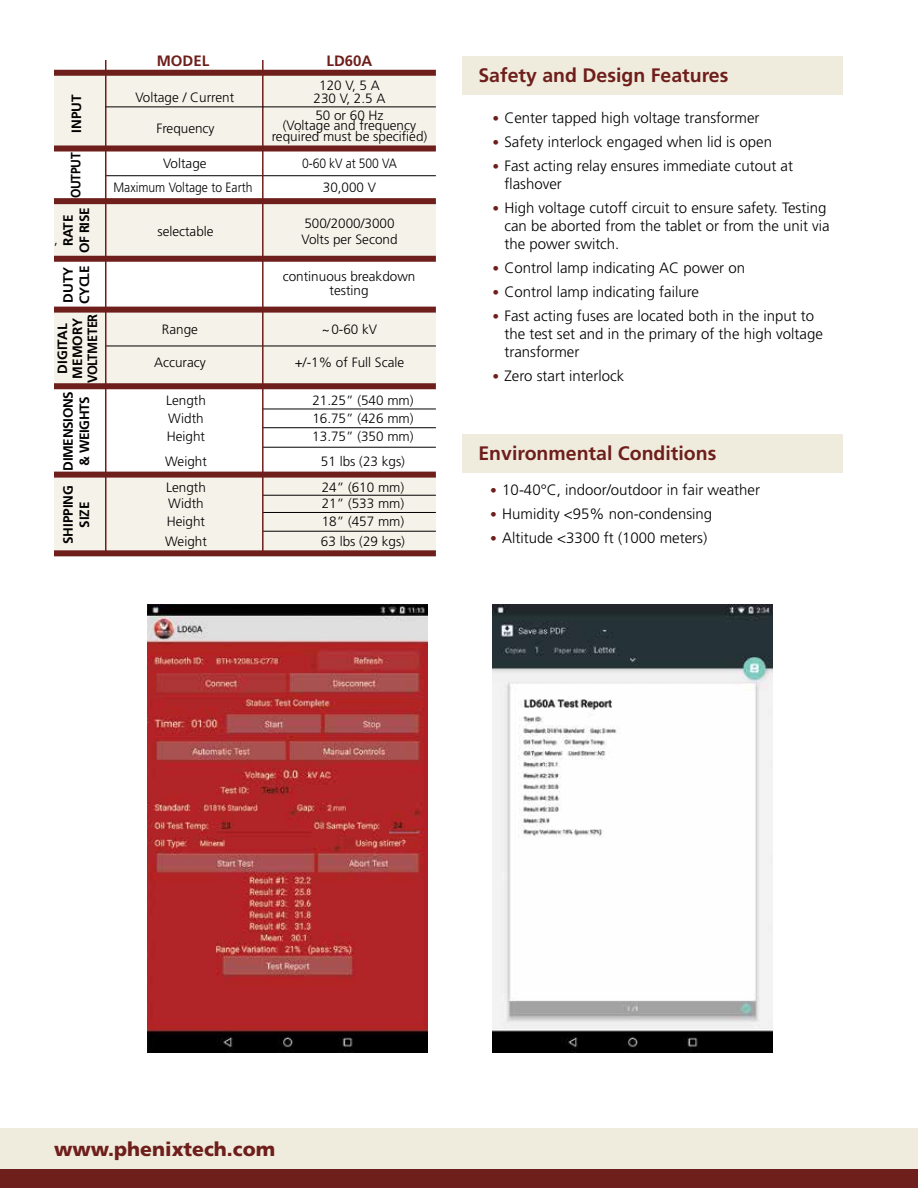
<style>
.page{position:relative;width:918px;height:1188px;background:#fff}
.page>*{position:absolute;margin:0;border:0;box-sizing:border-box;transform-origin:0 0}
.t1{font:700 19.5px "Frutiger";color:#6e1f1b}
.t2{font:900 19.5px "Frutiger";color:#6e1f1b}
.t3{font:300 15px/18px "Frutiger";color:#000}
.t4{font:700 15px "Frutiger";color:#6e1f1b}
.t5{font:300 13.5px/13.5px "Frutiger";color:#000;text-align:center}
.t6{font:700 13.5px/16.5px "Frutiger";letter-spacing:-.025em;color:#000;text-align:center}
.t7{font:300 13.5px "Frutiger";color:#000;scale:.9 1}
.t8{font:700 13.5px/16.5px "Frutiger";color:#000;text-align:center}
.t9{font:700 13.5px "Frutiger";letter-spacing:-.025em;color:#000;scale:.9 1}
.s1{font-size:13.5px;color:#6e1f1b}
</style>
<div class="page">
<div style="left:0;top:1128px;width:918px;height:47px;background:#f0ecdd"></div>
<div style="left:0;top:1169px;width:918px;height:19px;background:#6e1f1b"></div>
<div style="left:462px;top:56px;width:380px;height:39px;background:#f0ecdd"></div>
<div style="left:462px;top:434px;width:380px;height:39px;background:#f0ecdd"></div>
<div style="left:54px;top:73px;width:382px;height:74px;background:#f5f2e9"></div>
<div style="left:54px;top:202px;width:382px;height:57px;background:#f5f2e9"></div>
<div style="left:54px;top:309px;width:382px;height:77px;background:#f5f2e9"></div>
<div style="left:54px;top:474px;width:382px;height:80px;background:#f5f2e9"></div>
<hr style="left:106px;top:175px;width:330px;height:1px;background:#000">
<hr style="left:106px;top:346px;width:330px;height:1px;background:#000">
<hr style="left:263px;top:409px;width:173px;height:1px;background:#000">
<hr style="left:263px;top:427px;width:173px;height:1px;background:#000">
<hr style="left:263px;top:447px;width:173px;height:1px;background:#000">
<hr style="left:263px;top:495px;width:173px;height:1px;background:#000">
<hr style="left:263px;top:512px;width:173px;height:1px;background:#000">
<hr style="left:263px;top:531px;width:173px;height:1px;background:#000">
<div style="left:54px;top:70px;width:382px;height:6px;background:#6e1f1b"></div>
<div style="left:54px;top:383px;width:382px;height:6px;background:#6e1f1b"></div>
<div style="left:54px;top:472px;width:382px;height:6px;background:#6e1f1b"></div>
<div style="left:54px;top:550px;width:382px;height:6px;background:#6e1f1b"></div>
<div style="left:54px;top:198px;width:382px;height:6px;background:#6e1f1b"></div>
<hr style="left:105px;top:60px;width:1px;height:496px;background:#6e1f1b">
<hr style="left:262px;top:60px;width:2px;height:494px;background:#6e1f1b">
<hr style="left:106px;top:106px;width:330px;height:1px;background:#000">
<div style="left:54px;top:146px;width:382px;height:6px;background:#6e1f1b"></div>
<div style="left:54px;top:256px;width:382px;height:6px;background:#6e1f1b"></div>
<div style="left:54px;top:307px;width:382px;height:6px;background:#6e1f1b"></div>
<img style="left:492px;top:605px;width:281px;height:448px">
<img style="left:147px;top:605px;width:281px;height:448px">
<p class="t4" style="left:157px;top:52px;width:54px">MODEL</p>
<p class="t4" style="left:327px;top:52px;width:47px">LD60A</p>
<p class="t5" style="left:314px;top:78px;width:73px">120 V, 5 A<br>230 V, 2.5 A</p>
<p class="t5" style="left:272px;top:110px;width:157px;line-height:10.5px">50 or 60 Hz<br>(Voltage and frequency required must be specified)</p>
<p class="t5" style="left:163px;top:156px;width:45px">Voltage</p>
<p class="t7" style="left:302px;top:155px;width:107px">0-60 kV at 500 VA</p>
<p class="t7" style="left:113px;top:179px;width:156px">Maximum Voltage to Earth</p>
<p class="t5" style="left:323px;top:180px;width:55px">30,000 V</p>
<p class="t5" style="left:304px;top:216px;width:92px">500/2000/3000</p>
<p class="t5" style="left:135px;top:90px;width:100px">Voltage / Current</p>
<p class="t6" style="left:68px;top:133px;width:40px;rotate:-90deg">INPUT</p>
<p class="t9" style="left:68px;top:198px;width:52px;rotate:-90deg">OUTPUT</p>
<p class="t6" style="left:60px;top:253px;width:47px;rotate:-90deg">RATE<br>OF RISE</p>
<p class="t6" style="left:60px;top:304px;width:40px;text-align:left;rotate:-90deg">DUTY<br>CYCLE</p>
<p class="t5" style="left:156px;top:121px;width:60px">Frequency</p>
<p class="t5" style="left:157px;top:225px;width:58px">selectable</p>
<p class="t5" style="left:54px;top:233px;width:5px">,</p>
<p class="t5" style="left:302px;top:233px;width:98px">Volts per Second</p>
<p class="t5" style="left:283px;top:270px;width:134px">continuous breakdown testing</p>
<p class="t6" style="left:55px;top:383px;width:71px;line-height:15px;rotate:-90deg">DIGITAL<br>MEMORY<br>VOLTMETER</p>
<p class="t6" style="left:60px;top:471px;width:81px;rotate:-90deg">DIMENSIONS &amp; WEIGHTS</p>
<p class="t8" style="left:60px;top:544px;width:61px;rotate:-90deg">SHIPPING<br>SIZE</p>
<p class="t5" style="left:162px;top:323px;width:38px">Range</p>
<p class="t5" style="left:322px;top:323px;width:57px">~0-60 kV</p>
<p class="t5" style="left:154px;top:356px;width:53px">Accuracy</p>
<p class="t5" style="left:295px;top:356px;width:111px">+/-1% of Full Scale</p>
<p class="t5" style="left:166px;top:393px;width:41px">Length</p>
<p class="t5" style="left:312px;top:393px;width:103px">21.25” (540 mm)</p>
<p class="t5" style="left:168px;top:411px;width:37px">Width</p>
<p class="t5" style="left:312px;top:411px;width:103px">16.75” (426 mm)</p>
<p class="t5" style="left:167px;top:429px;width:40px">Height</p>
<p class="t5" style="left:312px;top:429px;width:103px">13.75” (350 mm)</p>
<p class="t5" style="left:165px;top:455px;width:43px">Weight</p>
<p class="t5" style="left:321px;top:455px;width:86px">51 lbs (23 kgs)</p>
<p class="t5" style="left:166px;top:480px;width:41px">Length</p>
<p class="t5" style="left:322px;top:480px;width:84px">24” (610 mm)</p>
<p class="t5" style="left:168px;top:497px;width:37px">Width</p>
<p class="t5" style="left:322px;top:497px;width:84px">21” (533 mm)</p>
<p class="t5" style="left:167px;top:515px;width:40px">Height</p>
<p class="t5" style="left:322px;top:515px;width:84px">18” (457 mm)</p>
<p class="t5" style="left:165px;top:534px;width:43px">Weight</p>
<p class="t5" style="left:321px;top:534px;width:86px">63 lbs (29 kgs)</p>
<h1 class="t1" style="left:478px;top:64px;width:251px">Safety and Design Features</h1>
<p class="t3" style="left:492px;top:108px;width:269px"><span class="s1">•</span> Center tapped high voltage transformer</p>
<p class="t3" style="left:492px;top:132px;width:281px"><span class="s1">•</span> Safety interlock engaged when lid is open</p>
<p class="t3" style="left:504px;top:156px;width:290px;text-indent:-12px"><span class="s1">•</span> Fast acting relay ensures immediate cutout at flashover</p>
<p class="t3" style="left:504px;top:198px;width:327px;text-indent:-12px"><span class="s1">•</span> High voltage cutoff circuit to ensure safety. Testing can be aborted from the tablet or from the unit via the power switch.</p>
<p class="t3" style="left:492px;top:258px;width:254px"><span class="s1">•</span> Control lamp indicating AC power on</p>
<p class="t3" style="left:492px;top:282px;width:208px"><span class="s1">•</span> Control lamp indicating failure</p>
<p class="t3" style="left:504px;top:306px;width:320px;text-indent:-12px"><span class="s1">•</span> Fast acting fuses are located both in the input to the test set and in the primary of the high voltage transformer</p>
<p class="t3" style="left:492px;top:366px;width:133px"><span class="s1">•</span> Zero start interlock</p>
<h1 class="t1" style="left:478px;top:442px;width:240px">Environmental Conditions</h1>
<p class="t3" style="left:490px;top:480px;width:271px"><span class="s1">•</span> 10-40°C, indoor/outdoor in fair weather</p>
<p class="t3" style="left:490px;top:504px;width:223px"><span class="s1">•</span> Humidity &lt;95% non-condensing</p>
<p class="t3" style="left:490px;top:528px;width:218px"><span class="s1">•</span> Altitude &lt;3300 ft (1000 meters)</p>
<h1 class="t2" style="left:54px;top:1137px;width:223px">www.phenixtech.com</h1>
</div>
